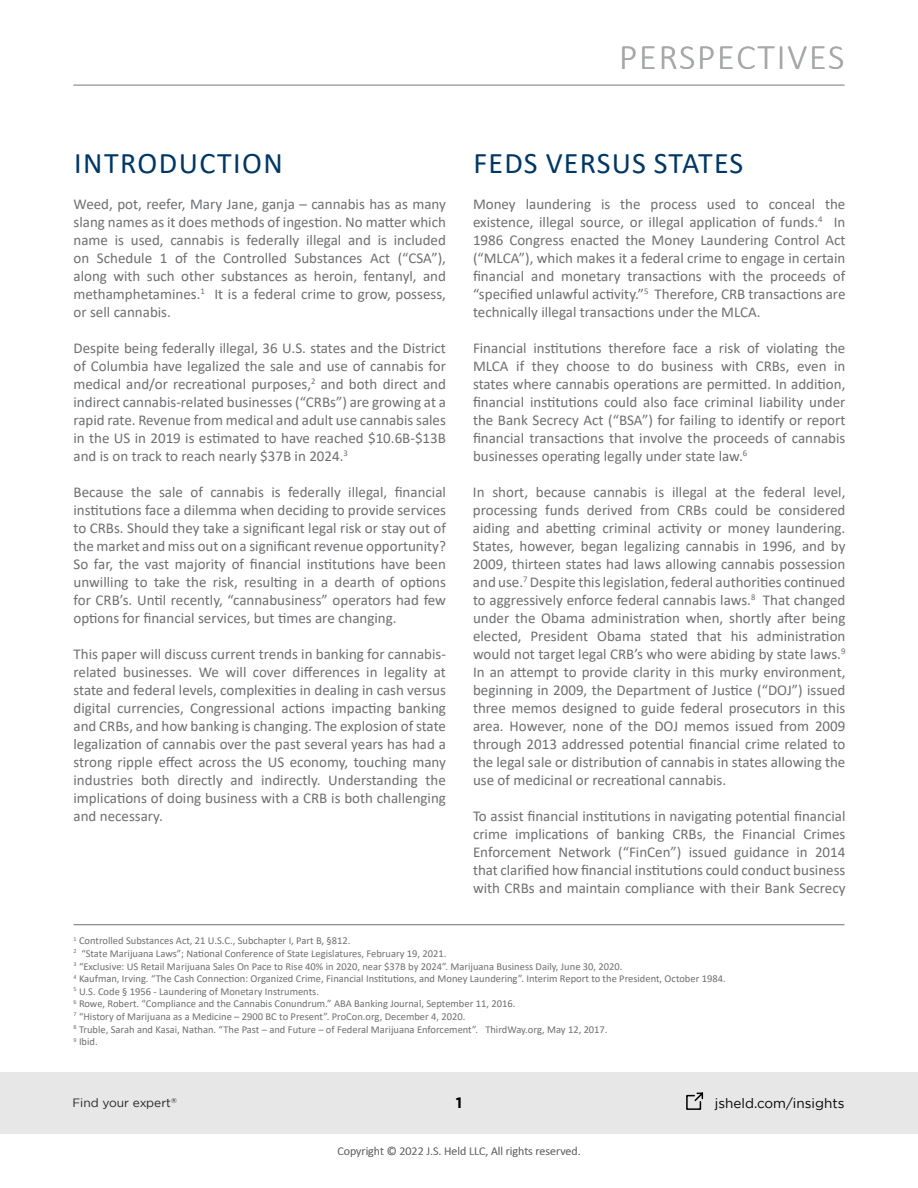
<style>
.page{position:relative;width:918px;height:1188px;background:#fff}
.page>*{position:absolute;margin:0;border:0;box-sizing:border-box;transform-origin:0 0}
.t1{font:300 36px "Calibri";letter-spacing:.05em;color:#a6a8aa}
.t2{font:30px "Calibri";letter-spacing:.04em;color:#003764}
.t3{font:15px/18px "Calibri";color:#6e6f71;text-align:justify}
.t4{font:700 15px "Gotham";color:#000}
.t5{font:13.5px "Gotham";color:#000}
.t6{font:300 12px "Calibri";color:#6e6f71}
.t7{font:12px "Gotham";color:#241f21}
.t8{font:10.5px/12.6px "Calibri";color:#6e6f71}
.t9{font:7.05px "Gotham";color:#241f21}
</style>
<div class="page">
<div style="left:0;top:1072px;width:918px;height:62px;background:#e7e7e7"></div>
<hr style="left:74px;top:85px;width:770px;height:1px;background:#a6a8ab">
<svg style="left:686px;top:1092px;width:18px;height:18px"></svg>
<hr style="left:74px;top:924px;width:770px;height:1px;background:#6e6f71">
<h1 class="t1" style="left:619px;top:35px;width:227px">PERSPECTIVES</h1>
<h2 class="t2" style="left:74px;top:142px;width:210px">INTRODUCTION</h2>
<p class="t3" style="left:74px;top:195px;width:374px">Weed, pot, reefer, Mary Jane, ganja – cannabis has as many slang names as it does methods of ingestion. No matter which name is used, cannabis is federally illegal and is included on Schedule 1 of the Controlled Substances Act (“CSA”), along with such other substances as heroin, fentanyl, and methamphetamines.<sup>1</sup> It is a federal crime to grow, possess, or sell cannabis.</p>
<p class="t3" style="left:74px;top:339px;width:374px">Despite being federally illegal, 36 U.S. states and the District of Columbia have legalized the sale and use of cannabis for medical and/or recreational purposes,<sup>2</sup> and both direct and indirect cannabis-related businesses (“CRBs”) are growing at a rapid rate. Revenue from medical and adult use cannabis sales in the US in 2019 is estimated to have reached $10.6B-$13B and is on track to reach nearly $37B in 2024.<sup>3</sup></p>
<p class="t3" style="left:74px;top:483px;width:374px">Because the sale of cannabis is federally illegal, financial institutions face a dilemma when deciding to provide services to CRBs. Should they take a significant legal risk or stay out of the market and miss out on a significant revenue opportunity?<br>So far, the vast majority of financial institutions have been unwilling to take the risk, resulting in a dearth of options for CRB’s. Until recently, “cannabusiness” operators had few options for financial services, but times are changing.</p>
<p class="t3" style="left:74px;top:645px;width:374px">This paper will discuss current trends in banking for cannabis&shy;related businesses. We will cover differences in legality at state and federal levels, complexities in dealing in cash versus digital currencies, Congressional actions impacting banking and CRBs, and how banking is changing. The explosion of state legalization of cannabis over the past several years has had a strong ripple effect across the US economy, touching many industries both directly and indirectly. Understanding the implications of doing business with a CRB is both challenging and necessary.</p>
<h2 class="t2" style="left:474px;top:142px;width:271px">FEDS VERSUS STATES</h2>
<p class="t3" style="left:473px;top:195px;width:374px">Money laundering is the process used to conceal the existence, illegal source, or illegal application of funds.<sup>4</sup> In 1986 Congress enacted the Money Laundering Control Act (“MLCA”), which makes it a federal crime to engage in certain financial and monetary transactions with the proceeds of “specified unlawful activity.”<sup>5</sup> Therefore, CRB transactions are technically illegal transactions under the MLCA.</p>
<p class="t3" style="left:473px;top:339px;width:374px">Financial institutions therefore face a risk of violating the MLCA if they choose to do business with CRBs, even in states where cannabis operations are permitted. In addition, financial institutions could also face criminal liability under the Bank Secrecy Act (“BSA”) for failing to identify or report financial transactions that involve the proceeds of cannabis businesses operating legally under state law.<sup>6</sup></p>
<p class="t3" style="left:473px;top:483px;width:374px">In short, because cannabis is illegal at the federal level, processing funds derived from CRBs could be considered aiding and abetting criminal activity or money laundering.<br>States, however, began legalizing cannabis in 1996, and by 2009, thirteen states had laws allowing cannabis possession and use.<sup>7</sup> Despite this legislation, federal authorities continued to aggressively enforce federal cannabis laws.<sup>8</sup> That changed under the Obama administration when, shortly after being elected, President Obama stated that his administration would not target legal CRB’s who were abiding by state laws.<sup>9<br></sup>In an attempt to provide clarity in this murky environment, beginning in 2009, the Department of Justice (“DOJ”) issued three memos designed to guide federal prosecutors in this area. However, none of the DOJ memos issued from 2009 through 2013 addressed potential financial crime related to the legal sale or distribution of cannabis in states allowing the use of medicinal or recreational cannabis.</p>
<p class="t3" style="left:473px;top:807px;width:374px">To assist financial institutions in navigating potential financial crime implications of banking CRBs, the Financial Crimes Enforcement Network (“FinCen”) issued guidance in 2014 that clarified how financial institutions could conduct business with CRBs and maintain compliance with their Bank Secrecy</p>
<p class="t8" style="left:74px;top:934px;width:654px"><sup>1</sup> Controlled Substances Act, 21 U.S.C., Subchapter I, Part B, §812.<br><sup>2</sup> “State Marijuana Laws”; National Conference of State Legislatures, February 19, 2021.<br><sup>3</sup> “Exclusive: US Retail Marijuana Sales On Pace to Rise 40% in 2020, near $37B by 2024”. Marijuana Business Daily, June 30, 2020.<br><sup>4</sup> Kaufman, Irving. “The Cash Connection: Organized Crime, Financial Institutions, and Money Laundering”. Interim Report to the President, October 1984.<br><sup>5</sup> U.S. Code § 1956 - Laundering of Monetary Instruments.<br><sup>6</sup> Rowe, Robert. “Compliance and the Cannabis Conundrum.” ABA Banking Journal, September 11, 2016.<br><sup>7</sup> “History of Marijuana as a Medicine – 2900 BC to Present”. ProCon.org, December 4, 2020.<br><sup>8</sup> Truble, Sarah and Kasai, Nathan. “The Past – and Future – of Federal Marijuana Enforcement”. ThirdWay.org, May 12, 2017.<br><sup>9</sup> Ibid.</p>
<p class="t7" style="left:72px;top:1096px;width:100px">Find your expert</p>
<p class="t4" style="left:456px;top:1093px;width:8px">1</p>
<p class="t5" style="left:715px;top:1095px;width:131px">jsheld.com/insights</p>
<p class="t4" style="left:454px;top:1093px;width:11px">2</p>
<p class="t9" style="left:171px;top:1096px;width:7px">®</p>
<p class="t6" style="left:337px;top:1144px;width:245px">Copyright © 2022 J.S. Held LLC, All rights reserved.</p>
</div>
